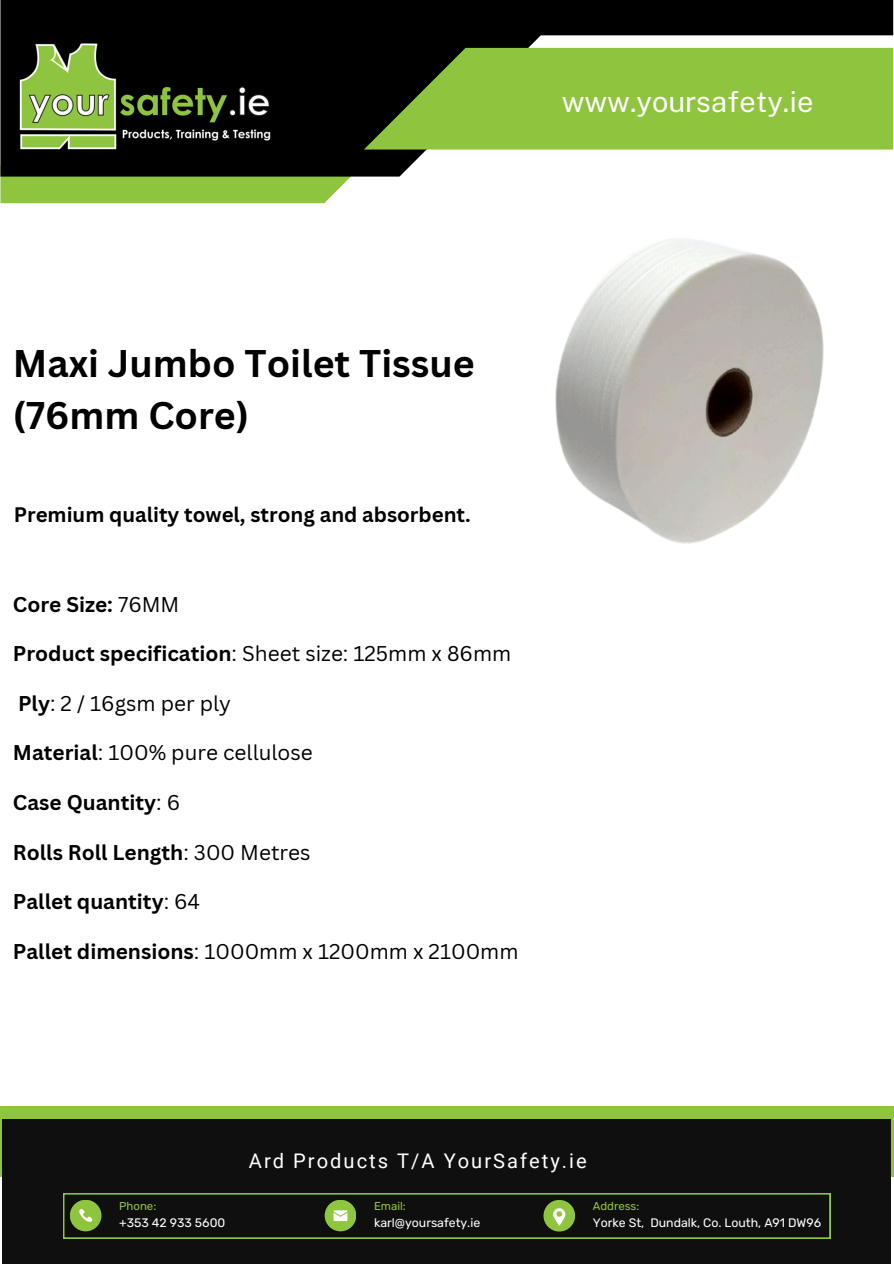
<style>
.page{position:relative;width:894px;height:1264px;background:#fff}
.page>*{position:absolute;margin:0;border:0;box-sizing:border-box;transform-origin:0 0}
.t1{font:700 37.5px/51.8px "Canva Sans";color:#000}
.t2{font:28.95px "Public Sans";color:#fff}
.t3{font:20.85px "Canva Sans";color:#000}
.t4{font:700 20.85px "Canva Sans";color:#000}
.t5{font:700 20.4px "Canva Sans";color:#000}
.t6{font:20.1px "Roboto";letter-spacing:.1em;color:#fff}
.t7{font:12.3px "Rubik";color:#fff}
.t8{font:11.4px "Rubik";color:#8fc640}
.s1{font-weight:400}
.s2{font-weight:700}
</style>
<div class="page">
<div style="left:0;top:177px;width:351px;height:26px;background:#8fc43f"></div>
<svg style="left:0;top:0;width:892px;height:177px;fill:#000"></svg>
<svg style="left:364px;top:48px;width:528px;height:101px;fill:#8fc43f"></svg>
<img style="left:13px;top:36px;width:268px;height:121px">
<div style="left:0;top:1106px;width:893px;height:70px;background:#8fc43f"></div>
<div style="left:3px;top:1119px;width:887px;height:144px;background:#100f0f"></div>
<svg style="left:63px;top:1193px;width:766px;height:45px"></svg>
<img style="left:555px;top:238px;width:269px;height:306px">
<p class="t2" style="left:561px;top:84px;width:253px">www.yoursafety.ie</p>
<p class="t1" style="left:13px;top:337px;width:463px">Maxi Jumbo Toilet Tissue (76mm Core)</p>
<p class="t5" style="left:14px;top:500px;width:458px">Premium quality towel, strong and absorbent.</p>
<p class="t4" style="left:13px;top:589px;width:168px">Core Size: <span class="s1">76MM</span></p>
<p class="t3" style="left:13px;top:639px;width:499px"><span class="s2">Product specification</span>: Sheet size: 125mm x 86mm</p>
<p class="t3" style="left:18px;top:688px;width:214px"><span class="s2">Ply</span>: 2 / 16gsm per ply</p>
<p class="t3" style="left:13px;top:738px;width:301px"><span class="s2">Material</span>: 100% pure cellulose</p>
<p class="t4" style="left:13px;top:787px;width:169px">Case Quantity<span class="s1">: 6</span></p>
<p class="t4" style="left:13px;top:837px;width:299px">Rolls Roll Length<span class="s1">: 300 Metres</span></p>
<p class="t4" style="left:13px;top:886px;width:189px">Pallet quantity<span class="s1">: 64</span></p>
<p class="t3" style="left:13px;top:936px;width:507px"><span class="s2">Pallet dimensions</span>: 1000mm x 1200mm x 2100mm</p>
<h1 class="t6" style="left:249px;top:1149px;width:339px">Ard Products T/A YourSafety.ie</h1>
<h4 class="t8" style="left:119px;top:1199px;width:38px">Phone:</h4>
<h4 class="t8" style="left:374px;top:1199px;width:33px">Email:</h4>
<p class="t8" style="left:592px;top:1199px;width:48px">Address:</p>
<h3 class="t7" style="left:119px;top:1215px;width:107px">+353 42 933 5600</h3>
<p class="t7" style="left:374px;top:1215px;width:108px">karl@yoursafety.ie</p>
<p class="t7" style="left:592px;top:1215px;width:230px">Yorke St, Dundalk, Co. Louth, A91 DW96</p>
</div>
